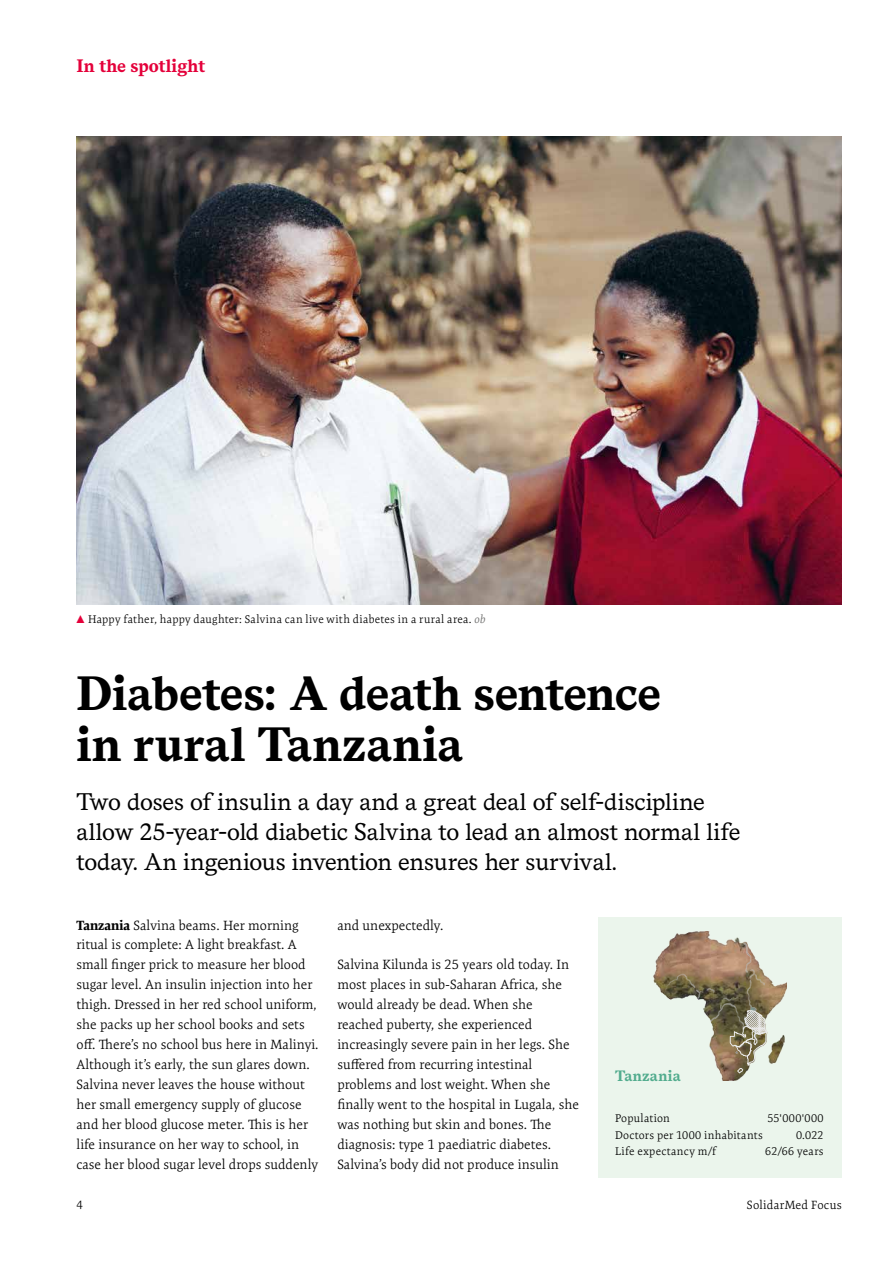
<style>
.page{position:relative;width:893px;height:1263px;background:#fff}
.page>*{position:absolute;margin:0;border:0;box-sizing:border-box;transform-origin:0 0}
.t1{font:700 48px/51px "Messina Serif";letter-spacing:-.005em;color:#000}
.t2{font:24px/30px "Messina Serif";letter-spacing:-.005em;color:#000}
.t3{font:700 18px "Messina Serif";color:#e4003a}
.t4{font:700 15px "Messina Serif";letter-spacing:.02em;color:#52ac8e}
.t5{font:300 13.5px/20px "Expo Serif Pro";color:#000}
.t6{font:300 12px "Expo Serif Pro";letter-spacing:.02em;color:#000}
.t7{font:300 11.25px "Expo Serif Pro";letter-spacing:.025em;color:#000}
.s1{font-family:"Andale Mono";font-weight:400;font-size:13.5px;color:#e4003a}
.s2{font-weight:400;font-style:italic;color:#797978}
.s3{font-weight:700}
</style>
<div class="page">
<div style="left:598px;top:917px;width:244px;height:261px;background:#ebf5ec"></div>
<img style="left:653px;top:931px;width:134px;height:150px">
<img style="left:767px;top:1033px;width:18px;height:36px">
<img style="left:665px;top:942px;width:99px;height:112px">
<svg style="left:730px;top:1010px;width:37px;height:63px"></svg>
<img style="left:77px;top:136px;width:765px;height:469px">
<h3 class="t3" style="left:77px;top:52px;width:130px">In the spotlight</h3>
<p class="t7" style="left:77px;top:612px;width:411px"><span class="s1">▲</span> Happy father, happy daughter: Salvina can live with diabetes in a rural area. <span class="s2">ob</span></p>
<h1 class="t1" style="left:77px;top:668px;width:586px">Diabetes: A death sentence in rural Tanzania</h1>
<h2 class="t2" style="left:77px;top:786px;width:665px">Two doses of insulin a day and a great deal of self-discipline allow 25-year-old diabetic Salvina to lead an almost normal life today. An ingenious invention ensures her survival.</h2>
<p class="t5" style="left:77px;top:915px;width:244px"><span class="s3">Tanzania</span> Salvina beams. Her morning ritual is complete: A light breakfast. A small finger prick to measure her blood sugar level. An insulin injection into her thigh. Dressed in her red school uniform, she packs up her school books and sets off. There’s no school bus here in Malinyi.<br>Although it’s early, the sun glares down.<br>Salvina never leaves the house without her small emergency supply of glucose and her blood glucose meter. This is her life insurance on her way to school, in case her blood sugar level drops suddenly</p>
<p class="t5" style="left:337px;top:915px;width:108px">and unexpectedly.</p>
<p class="t5" style="left:337px;top:955px;width:243px">Salvina Kilunda is 25 years old today. In most places in sub-Saharan Africa, she would already be dead. When she reached puberty, she experienced increasingly severe pain in her legs. She suffered from recurring intestinal problems and lost weight. When she finally went to the hospital in Lugala, she was nothing but skin and bones. The diagnosis: type 1 paediatric diabetes.<br>Salvina’s body did not produce insulin</p>
<p class="t4" style="left:615px;top:1064px;width:67px">Tanzania</p>
<p class="t7" style="left:615px;top:1112px;width:56px">Population</p>
<p class="t7" style="left:768px;top:1112px;width:58px">55'000'000</p>
<p class="t7" style="left:615px;top:1128px;width:149px">Doctors per 1000 inhabitants</p>
<p class="t7" style="left:796px;top:1128px;width:29px">0.022</p>
<p class="t7" style="left:615px;top:1145px;width:102px">Life expectancy m/f</p>
<p class="t7" style="left:765px;top:1145px;width:60px">62/66 years</p>
<p class="t6" style="left:77px;top:1198px;width:8px">4</p>
<p class="t6" style="left:747px;top:1198px;width:96px">SolidarMed Focus</p>
</div>
